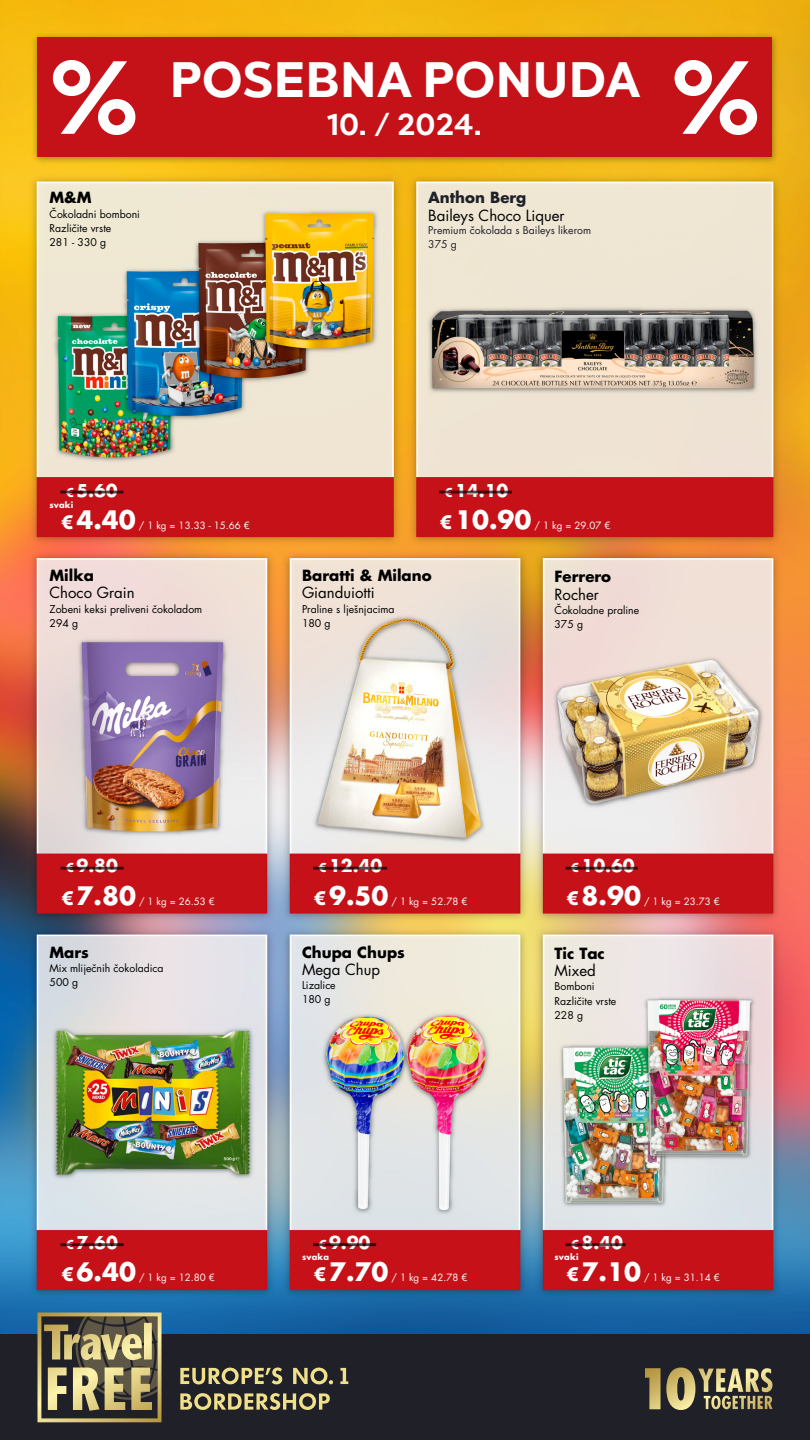
<style>
.page{position:relative;width:810px;height:1440px;background:#fff}
.page>*{position:absolute;margin:0;border:0;box-sizing:border-box;transform-origin:0 0}
.t1{font:700 49.5px "Chronica Pro";letter-spacing:.01em;color:#fff}
.t2{font:700 30px "Chronica Pro";letter-spacing:.01em;color:#fff}
.t3{font:700 24.75px "Futura LT Pro";color:#fff}
.t4{font:700 17.25px "Futura LT Pro";color:#fff}
.t5{font:15px "Futura LT Pro";color:#000}
.t6{font:700 15px "Futura LT Pro";color:#000}
.t7{font:700 15px "Futura LT Pro";color:#202029}
.t8{font:10.5px/14.2px "Futura LT Pro";color:#000}
.t9{font:10.5px/13.5px "Futura LT Pro";color:#202029}
.t10{font:9.75px "Futura LT Pro";color:#fff}
.t11{font:700 8.25px "Futura LT Pro";letter-spacing:.025em;color:#fff}
.s1{font-size:12px}
.s2{font-size:18.15px}
</style>
<div class="page">
<img style="left:0;top:0;width:810px;height:1334px">
<img style="left:28px;top:29px;width:754px;height:138px">
<div style="left:38px;top:38px;width:734px;height:120px;background:#c51118"></div>
<svg style="left:53px;top:60px;width:82px;height:75px"></svg>
<svg style="left:675px;top:60px;width:82px;height:75px"></svg>
<div style="left:0;top:1334px;width:810px;height:106px;background:#202029"></div>
<svg style="left:38px;top:1312px;width:124px;height:110px"></svg>
<svg style="left:645px;top:1367px;width:127px;height:43px"></svg>
<svg style="left:180px;top:1367px;width:168px;height:43px"></svg>
<hr style="left:60px;top:491px;width:63px;height:2px;background:#000">
<hr style="left:439px;top:491px;width:73px;height:2px;background:#000">
<hr style="left:313px;top:867px;width:74px;height:3px;background:#000">
<hr style="left:61px;top:867px;width:63px;height:3px;background:#000">
<hr style="left:566px;top:867px;width:72px;height:3px;background:#000">
<hr style="left:313px;top:1243px;width:63px;height:3px;background:#000">
<hr style="left:61px;top:1243px;width:63px;height:3px;background:#000">
<hr style="left:566px;top:1243px;width:60px;height:3px;background:#000">
<h3 class="t6" style="left:50px;top:186px;width:44px">M&amp;M</h3>
<p class="t8" style="left:50px;top:206px;width:92px">Čokoladni bomboni<br>Različite vrste<br>281 - 330 g</p>
<h1 class="t1" style="left:170px;top:49px;width:472px">POSEBNA PONUDA</h1>
<h2 class="t2" style="left:327px;top:106px;width:156px">10. / 2024.</h2>
<h3 class="t7" style="left:428px;top:186px;width:100px">Anthon Berg</h3>
<h3 class="t5" style="left:428px;top:205px;width:138px">Baileys Choco Liquer</h3>
<p class="t9" style="left:428px;top:223px;width:164px">Premium čokolada s Baileys likerom<br>375 g</p>
<h3 class="t4" style="left:66px;top:477px;width:54px"><span class="s1">€</span> 5.60</h3>
<h3 class="t4" style="left:444px;top:477px;width:65px"><span class="s1">€</span> 14.10</h3>
<p class="t11" style="left:49px;top:499px;width:25px">svaki</p>
<h3 class="t3" style="left:61px;top:500px;width:76px"><span class="s2">€</span>4.40</h3>
<p class="t10" style="left:139px;top:519px;width:112px">/ 1 kg = 13.33 - 15.66 €</p>
<h3 class="t6" style="left:50px;top:564px;width:46px">Milka</h3>
<h3 class="t5" style="left:50px;top:583px;width:87px">Choco Grain</h3>
<p class="t8" style="left:50px;top:601px;width:154px">Zobeni keksi preliveni čokoladom<br>294 g</p>
<h3 class="t3" style="left:440px;top:500px;width:93px"><span class="s2">€</span>10.90</h3>
<p class="t10" style="left:535px;top:519px;width:77px">/ 1 kg = 29.07 €</p>
<h3 class="t6" style="left:302px;top:564px;width:131px">Baratti &amp; Milano</h3>
<h3 class="t5" style="left:302px;top:583px;width:74px">Gianduiotti</h3>
<p class="t8" style="left:302px;top:601px;width:94px">Praline s lješnjacima<br>180 g</p>
<h3 class="t6" style="left:555px;top:565px;width:58px">Ferrero</h3>
<h3 class="t5" style="left:555px;top:584px;width:46px">Rocher</h3>
<p class="t8" style="left:555px;top:603px;width:86px">Čokoladne praline<br>375 g</p>
<h3 class="t4" style="left:66px;top:852px;width:54px"><span class="s1">€</span> 9.80</h3>
<h3 class="t4" style="left:318px;top:852px;width:65px"><span class="s1">€</span> 12.40</h3>
<h3 class="t4" style="left:571px;top:852px;width:65px"><span class="s1">€</span> 10.60</h3>
<h3 class="t3" style="left:61px;top:876px;width:76px"><span class="s2">€</span>7.80</h3>
<p class="t10" style="left:139px;top:894px;width:77px">/ 1 kg = 26.53 €</p>
<h3 class="t3" style="left:314px;top:876px;width:76px"><span class="s2">€</span>9.50</h3>
<p class="t10" style="left:392px;top:894px;width:77px">/ 1 kg = 52.78 €</p>
<h3 class="t3" style="left:566px;top:876px;width:76px"><span class="s2">€</span>8.90</h3>
<p class="t10" style="left:644px;top:894px;width:77px">/ 1 kg = 23.73 €</p>
<h3 class="t6" style="left:50px;top:940px;width:41px">Mars</h3>
<p class="t8" style="left:50px;top:961px;width:116px">Mix mliječnih čokoladica<br>500 g</p>
<h3 class="t6" style="left:302px;top:940px;width:104px">Chupa Chups</h3>
<h3 class="t5" style="left:302px;top:959px;width:80px">Mega Chup</h3>
<p class="t8" style="left:302px;top:978px;width:35px">Lizalice<br>180 g</p>
<h3 class="t6" style="left:555px;top:942px;width:52px">Tic Tac</h3>
<h3 class="t5" style="left:555px;top:960px;width:43px">Mixed</h3>
<p class="t8" style="left:555px;top:979px;width:63px">Bomboni<br>Različite vrste<br>228 g</p>
<h3 class="t4" style="left:66px;top:1229px;width:54px"><span class="s1">€</span> 7.60</h3>
<h3 class="t4" style="left:318px;top:1229px;width:54px"><span class="s1">€</span> 9.90</h3>
<h3 class="t4" style="left:571px;top:1229px;width:54px"><span class="s1">€</span> 8.40</h3>
<h3 class="t3" style="left:61px;top:1253px;width:76px"><span class="s2">€</span>6.40</h3>
<p class="t10" style="left:139px;top:1271px;width:77px">/ 1 kg = 12.80 €</p>
<p class="t11" style="left:302px;top:1251px;width:29px">svaka</p>
<h3 class="t3" style="left:314px;top:1253px;width:76px"><span class="s2">€</span>7.70</h3>
<p class="t10" style="left:392px;top:1271px;width:77px">/ 1 kg = 42.78 €</p>
<p class="t11" style="left:555px;top:1251px;width:25px">svaki</p>
<h3 class="t3" style="left:566px;top:1253px;width:76px"><span class="s2">€</span>7.10</h3>
<p class="t10" style="left:644px;top:1271px;width:77px">/ 1 kg = 31.14 €</p>
</div>
